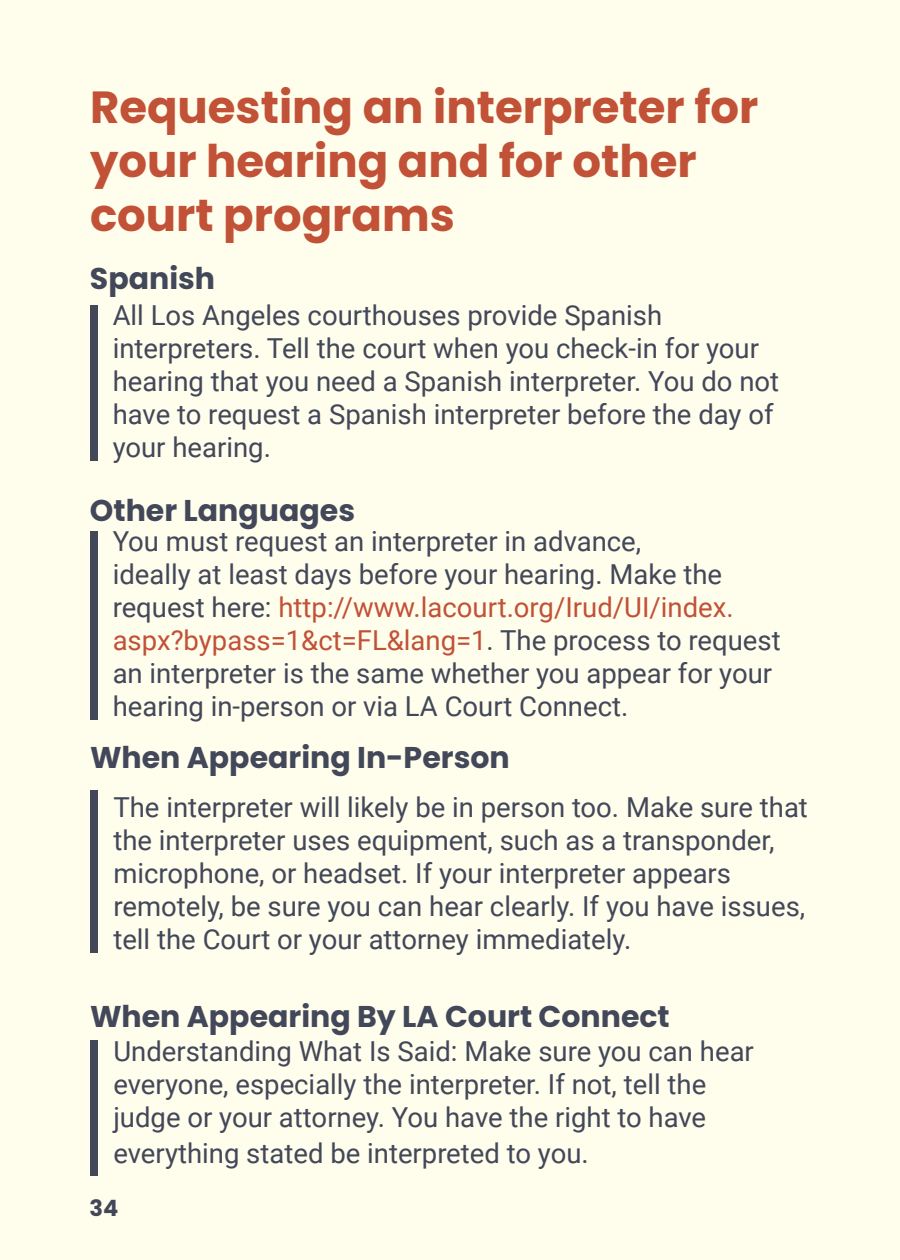
<style>
.page{position:relative;width:900px;height:1260px;background:#fffdeb}
.page>*{position:absolute;margin:0;border:0;box-sizing:border-box;transform-origin:0 0}
.t1{font:700 45px/54px "Poppins";color:#c15137}
.t2{font:700 30px "Poppins";color:#424759}
.t3{font:27.5px/33px "Roboto";color:#424759}
.t4{font:700 22.5px "Poppins";color:#424759}
.s1{color:#c15137}
</style>
<div class="page">
<div style="left:90px;top:1040px;width:7px;height:136px;background:#424759"></div>
<div style="left:90px;top:305px;width:7px;height:156px;background:#424759"></div>
<div style="left:90px;top:531px;width:7px;height:189px;background:#424759"></div>
<div style="left:90px;top:790px;width:7px;height:163px;background:#424759"></div>
<h1 class="t1" style="left:90px;top:80px;width:670px">Requesting an interpreter for your hearing and for other court programs</h1>
<p class="t2" style="left:90px;top:261px;width:127px">Spanish</p>
<p class="t3" style="left:113px;top:298px;width:668px">All Los Angeles courthouses provide Spanish interpreters. Tell the court when you check-in for your hearing that you need a Spanish interpreter. You do not have to request a Spanish interpreter before the day of your hearing.</p>
<p class="t2" style="left:90px;top:493px;width:267px">Other Languages</p>
<p class="t3" style="left:113px;top:524px;width:670px">You must request an interpreter in advance,<br>ideally at least days before your hearing. Make the request here: <span class="s1">http://www.lacourt.org/Irud/UI/index. aspx?bypass=1&amp;ct=FL&amp;lang=1</span>. The process to request an interpreter is the same whether you appear for your hearing in-person or via LA Court Connect.</p>
<p class="t2" style="left:90px;top:740px;width:421px">When Appearing In-Person</p>
<p class="t3" style="left:113px;top:790px;width:696px">The interpreter will likely be in person too. Make sure that the interpreter uses equipment, such as a transponder, microphone, or headset. If your interpreter appears remotely, be sure you can hear clearly. If you have issues, tell the Court or your attorney immediately.</p>
<p class="t2" style="left:90px;top:999px;width:581px">When Appearing By LA Court Connect</p>
<p class="t3" style="left:113px;top:1034px;width:642px">Understanding What Is Said: Make sure you can hear everyone, especially the interpreter. If not, tell the judge or your attorney. You have the right to have</p>
<p class="t3" style="left:113px;top:1136px;width:477px">everything stated be interpreted to you.</p>
<p class="t4" style="left:89px;top:1195px;width:30px">34</p>
</div>
